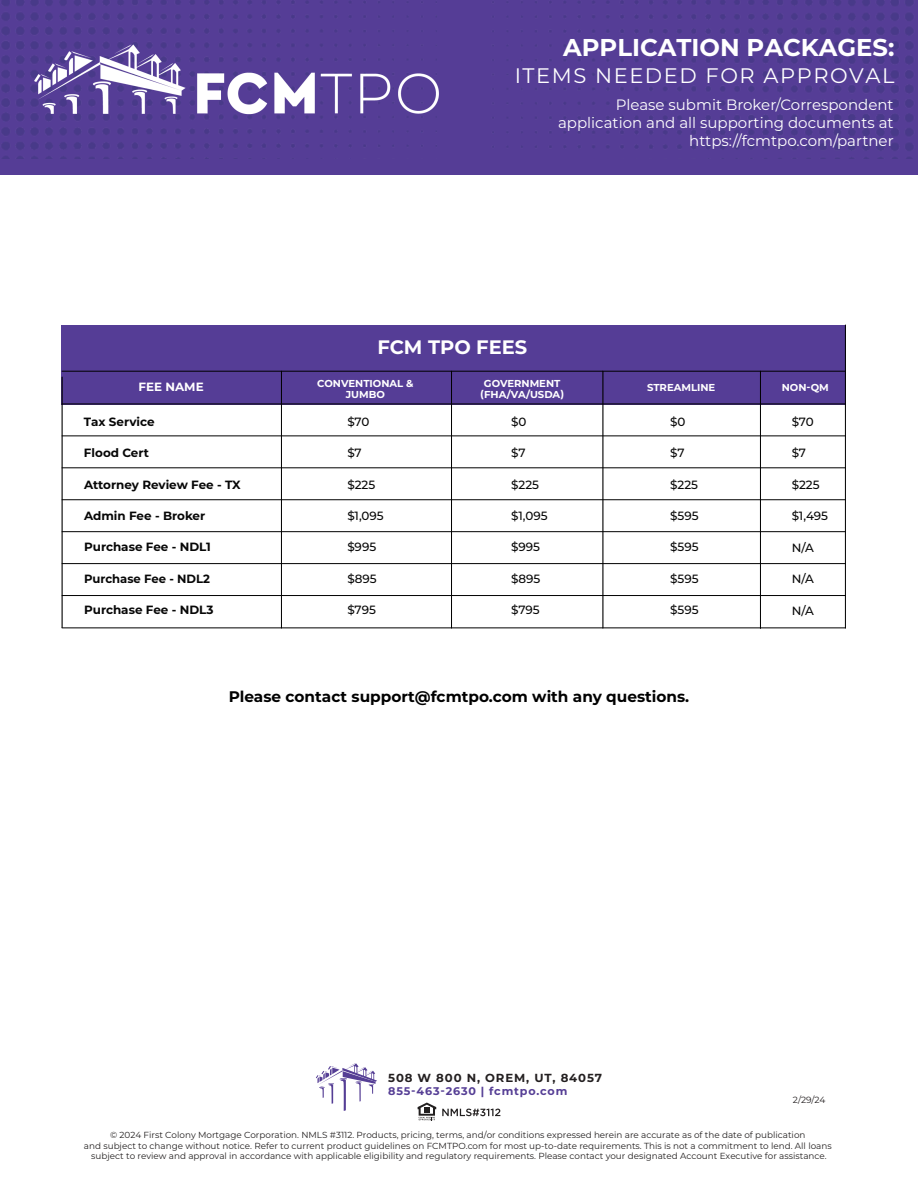
<style>
.page{position:relative;width:918px;height:1188px;background:#fff}
.page>*{position:absolute;margin:0;border:0;box-sizing:border-box;transform-origin:0 0}
.t1{font:700 24.3px "Montserrat";color:#fff}
.t2{font:21px "Montserrat";letter-spacing:.075em;color:#fff}
.t3{font:700 19.5px "Montserrat";color:#fff}
.t4{font:700 15.3px "Montserrat";color:#000}
.t5{font:15px/18px "Montserrat";color:#fff;text-align:right}
.t6{font:700 12px "Montserrat";color:#070707}
.t7{font:500 12px "Montserrat";color:#070707}
.t8{font:700 12px "Montserrat";color:#fff}
.t9{font:700 11.7px "Montserrat";letter-spacing:.075em;color:#231f20}
.t10{font:700 11.1px "Montserrat";letter-spacing:.075em;color:#553e95}
.t11{font:700 10.05px/11.2px "Montserrat";color:#fff;text-align:center}
.t12{font:9px "Montserrat";color:#231f20}
.t13{font:8.85px/10.6px "Montserrat";color:#221f1f;text-align:center}
</style>
<div class="page">
<div style="left:61px;top:325px;width:785px;height:79px;background:#553d96"></div>
<hr style="left:281px;top:371px;width:1px;height:257px;background:#000">
<hr style="left:62px;top:377px;width:1px;height:251px;background:#000">
<hr style="left:760px;top:371px;width:1px;height:258px;background:#000">
<hr style="left:845px;top:325px;width:1px;height:303px;background:#000">
<hr style="left:451px;top:371px;width:1px;height:257px;background:#000">
<hr style="left:603px;top:371px;width:1px;height:257px;background:#000">
<hr style="left:62px;top:404px;width:784px;height:1px;background:#000">
<hr style="left:62px;top:371px;width:784px;height:1px;background:#000">
<hr style="left:62px;top:436px;width:784px;height:1px;background:#000">
<hr style="left:62px;top:467px;width:784px;height:1px;background:#000">
<hr style="left:62px;top:499px;width:784px;height:1px;background:#000">
<hr style="left:62px;top:531px;width:784px;height:1px;background:#000">
<hr style="left:62px;top:563px;width:784px;height:1px;background:#000">
<hr style="left:62px;top:595px;width:784px;height:1px;background:#000">
<hr style="left:62px;top:628px;width:784px;height:1px;background:#000">
<div style="left:0;top:0;width:918px;height:175px;background:#553d96"></div>
<svg style="left:418px;top:1103px;width:18px;height:17px"></svg>
<svg style="left:442px;top:1109px;width:58px;height:7px"></svg>
<svg style="left:316px;top:1063px;width:61px;height:48px"></svg>
<img style="left:15px;top:26px;width:424px;height:110px">
<h1 class="t1" style="left:563px;top:30px;width:333px">APPLICATION PACKAGES:</h1>
<h2 class="t2" style="left:515px;top:61px;width:381px">ITEMS NEEDED FOR APPROVAL</h2>
<h3 class="t5" style="left:558px;top:95px;width:337px">Please submit Broker/Correspondent application and all supporting documents at https://fcmtpo.com/partner</h3>
<h3 class="t3" style="left:377px;top:333px;width:151px">FCM TPO FEES</h3>
<p class="t11" style="left:317px;top:377px;width:98px">CONVENTIONAL &amp;<br>JUMBO</p>
<p class="t11" style="left:480px;top:377px;width:85px">GOVERNMENT (FHA/VA/USDA)</p>
<p class="t11" style="left:647px;top:382px;width:70px">STREAMLINE</p>
<p class="t11" style="left:782px;top:382px;width:49px">NON-QM</p>
<h3 class="t8" style="left:139px;top:378px;width:67px">FEE NAME</h3>
<h3 class="t6" style="left:84px;top:413px;width:72px">Tax Service</h3>
<h3 class="t7" style="left:347px;top:413px;width:24px">$70</h3>
<h3 class="t7" style="left:347px;top:444px;width:16px">$7</h3>
<h3 class="t7" style="left:347px;top:476px;width:29px">$225</h3>
<h3 class="t7" style="left:347px;top:507px;width:38px">$1,095</h3>
<h3 class="t7" style="left:347px;top:539px;width:30px">$995</h3>
<h3 class="t7" style="left:347px;top:570px;width:31px">$895</h3>
<h3 class="t7" style="left:347px;top:602px;width:30px">$795</h3>
<h3 class="t7" style="left:511px;top:602px;width:30px">$795</h3>
<h3 class="t7" style="left:511px;top:413px;width:17px">$0</h3>
<h3 class="t7" style="left:511px;top:444px;width:16px">$7</h3>
<h3 class="t7" style="left:511px;top:476px;width:29px">$225</h3>
<h3 class="t7" style="left:511px;top:507px;width:38px">$1,095</h3>
<h3 class="t7" style="left:511px;top:539px;width:30px">$995</h3>
<h3 class="t7" style="left:511px;top:570px;width:31px">$895</h3>
<h3 class="t7" style="left:670px;top:413px;width:17px">$0</h3>
<h3 class="t7" style="left:670px;top:444px;width:16px">$7</h3>
<h3 class="t7" style="left:670px;top:476px;width:29px">$225</h3>
<h3 class="t7" style="left:670px;top:507px;width:30px">$595</h3>
<h3 class="t7" style="left:670px;top:539px;width:30px">$595</h3>
<h3 class="t7" style="left:670px;top:570px;width:30px">$595</h3>
<h3 class="t7" style="left:792px;top:413px;width:24px">$70</h3>
<h3 class="t7" style="left:792px;top:445px;width:16px">$7</h3>
<h3 class="t7" style="left:792px;top:476px;width:29px">$225</h3>
<h3 class="t7" style="left:792px;top:508px;width:38px">$1,495</h3>
<h3 class="t7" style="left:792px;top:539px;width:24px">N/A</h3>
<h3 class="t7" style="left:792px;top:571px;width:24px">N/A</h3>
<h3 class="t7" style="left:792px;top:602px;width:24px">N/A</h3>
<h3 class="t6" style="left:84px;top:444px;width:67px">Flood Cert</h3>
<h3 class="t6" style="left:84px;top:476px;width:158px">Attorney Review Fee - TX</h3>
<h3 class="t6" style="left:84px;top:507px;width:123px">Admin Fee - Broker</h3>
<h3 class="t6" style="left:84px;top:538px;width:128px">Purchase Fee - NDL1</h3>
<h3 class="t6" style="left:84px;top:570px;width:127px">Purchase Fee - NDL2</h3>
<h3 class="t6" style="left:84px;top:601px;width:131px">Purchase Fee - NDL3</h3>
<h3 class="t7" style="left:670px;top:602px;width:30px">$595</h3>
<h3 class="t4" style="left:229px;top:686px;width:462px">Please contact support@fcmtpo.com with any questions.</h3>
<h3 class="t9" style="left:388px;top:1069px;width:215px">508 W 800 N, OREM, UT, 84057</h3>
<p class="t10" style="left:388px;top:1083px;width:181px">855-463-2630 | fcmtpo.com</p>
<p class="t12" style="left:793px;top:1094px;width:34px">2/29/24</p>
<p class="t13" style="left:84px;top:1129px;width:749px">© 2024 First Colony Mortgage Corporation. NMLS #3112. Products, pricing, terms, and/or conditions expressed herein are accurate as of the date of publication<br>and subject to change without notice. Refer to current product guidelines on FCMTPO.com for most up-to-date requirements. This is not a commitment to lend. All loans subject to review and approval in accordance with applicable eligibility and regulatory requirements. Please contact your designated Account Executive for assistance.</p>
</div>
